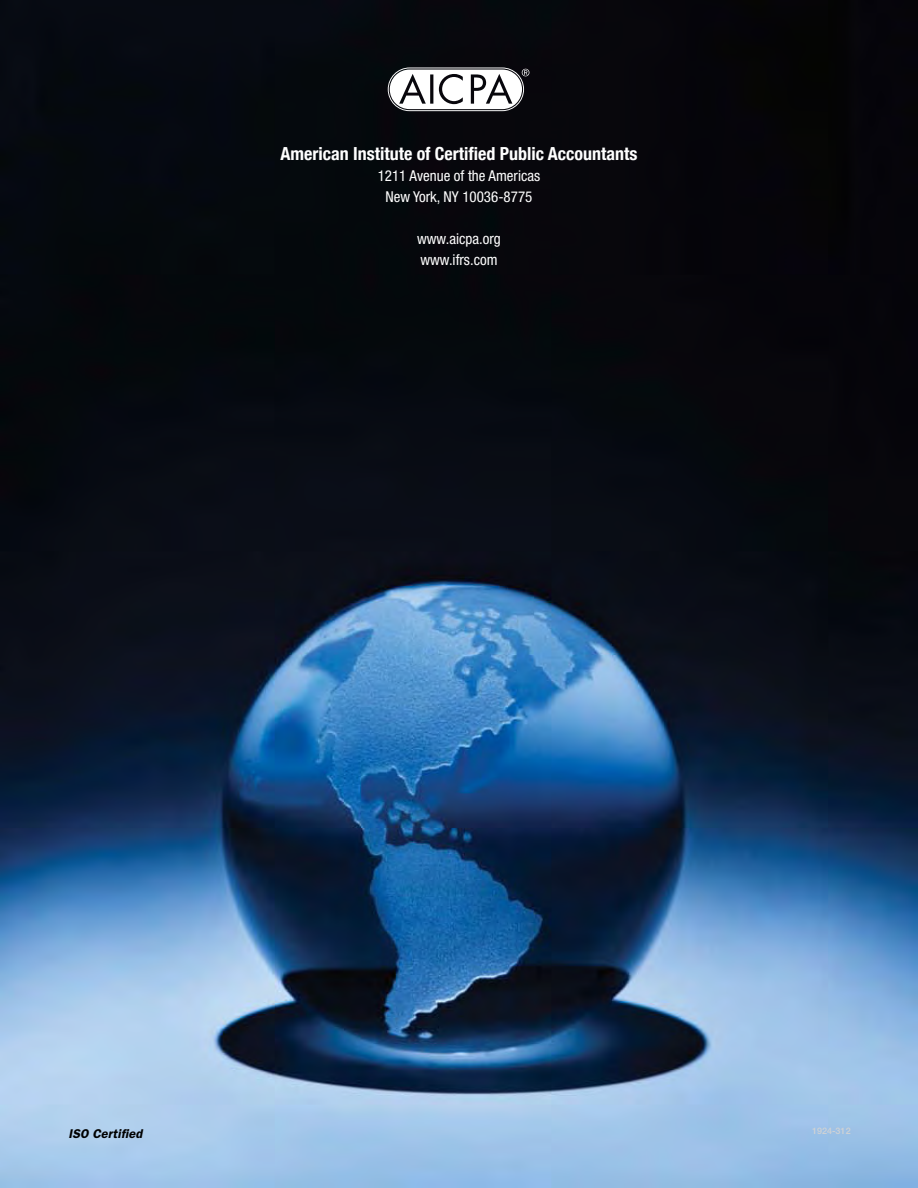
<style>
.page{position:relative;width:918px;height:1188px;background:#fff}
.page>*{position:absolute;margin:0;border:0;box-sizing:border-box;transform-origin:0 0}
.t1{font:700 condensed 18px "Helvetica Neue";color:#fff}
.t2{font:condensed 15px/21px "Helvetica Neue";color:#fff;text-align:center}
.t3{font:italic 600 12.75px "Franklin Gothic";letter-spacing:.01em;color:#000}
.t4{font:500 9px "Helvetica Neue";color:#d1d3d4}
</style>
<div class="page">
<img style="left:0;top:0;width:918px;height:1188px">
<svg style="left:388px;top:68px;width:141px;height:43px"></svg>
<p class="t1" style="left:280px;top:143px;width:359px">American Institute of Certified Public Accountants</p>
<p class="t2" style="left:378px;top:165px;width:164px">1211 Avenue of the Americas<br>New York, NY 10036-8775</p>
<p class="t2" style="left:417px;top:228px;width:85px;text-align:left">www.aicpa.org www.ifrs.com</p>
<p class="t3" style="left:68px;top:1126px;width:76px">ISO Certified</p>
<p class="t4" style="left:812px;top:1126px;width:40px">1924-312</p>
</div>
